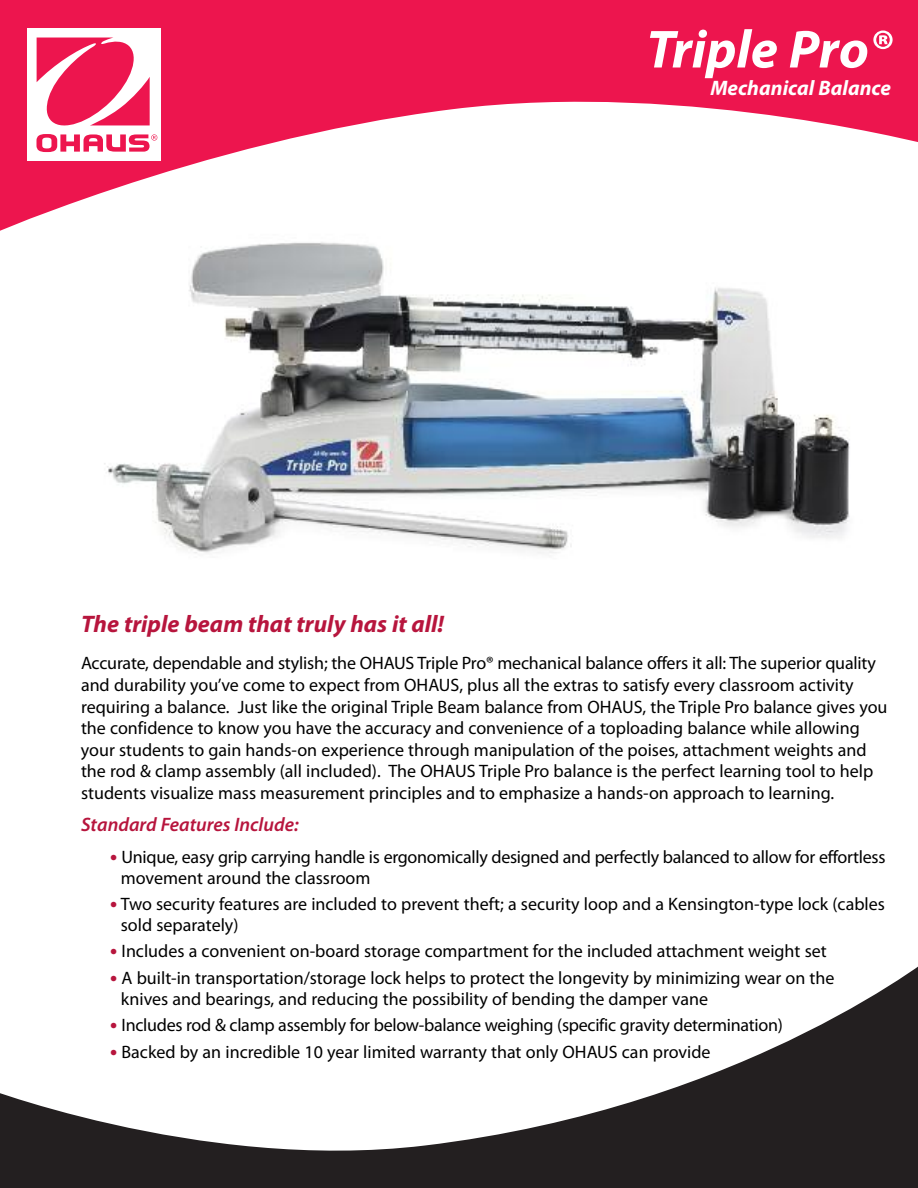
<style>
.page{position:relative;width:918px;height:1188px;background:#fff}
.page>*{position:absolute;margin:0;border:0;box-sizing:border-box;transform-origin:0 0}
.t1{font:italic 700 54px "Myriad Pro";color:#fff}
.t2{font:italic 700 24px "Myriad Pro";color:#b7153d}
.t3{font:italic 700 21px "Myriad Pro";color:#fff}
.t4{font:italic 600 19.5px "Myriad Pro";color:#b7153d}
.t5{font:18px/21.6px "Myriad Pro";color:#000}
.s1{font-weight:700;font-size:21px;color:#b7153d}
</style>
<div class="page">
<img style="left:104px;top:243px;width:746px;height:310px">
<svg style="left:0;top:966px;width:918px;height:222px"></svg>
<svg style="left:0;top:0;width:918px;height:243px;fill:#ed154e"></svg>
<div style="left:27px;top:28px;width:134px;height:133px;background:#fff"></div>
<svg style="left:37px;top:38px;width:120px;height:114px"></svg>
<h1 class="t1" style="left:646px;top:29px;width:246px">Triple Pro®</h1>
<p class="t3" style="left:710px;top:80px;width:182px">Mechanical Balance</p>
<h2 class="t2" style="left:81px;top:615px;width:365px">The triple beam that truly has it all!</h2>
<p class="t5" style="left:81px;top:654px;width:808px">Accurate, dependable and stylish; the OHAUS Triple Pro® mechanical balance offers it all: The superior quality and durability you’ve come to expect from OHAUS, plus all the extras to satisfy every classroom activity requiring a balance. Just like the original Triple Beam balance from OHAUS, the Triple Pro balance gives you the confidence to know you have the accuracy and convenience of a toploading balance while allowing your students to gain hands-on experience through manipulation of the poises, attachment weights and the rod &amp; clamp assembly (all included). The OHAUS Triple Pro balance is the perfect learning tool to help students visualize mass measurement principles and to emphasize a hands-on approach to learning.</p>
<p class="t4" style="left:81px;top:817px;width:219px">Standard Features Include:</p>
<p class="t5" style="left:121px;top:847px;width:766px;line-height:21px;text-indent:-11px"><span class="s1">•</span> Unique, easy grip carrying handle is ergonomically designed and perfectly balanced to allow for effortless movement around the classroom</p>
<p class="t5" style="left:121px;top:895px;width:766px;line-height:21px;text-indent:-11px"><span class="s1">•</span> Two security features are included to prevent theft; a security loop and a Kensington-type lock (cables sold separately)</p>
<p class="t5" style="left:110px;top:942px;width:718px"><span class="s1">•</span> Includes a convenient on-board storage compartment for the included attachment weight set</p>
<p class="t5" style="left:121px;top:969px;width:715px;line-height:21px;text-indent:-11px"><span class="s1">•</span> A built-in transportation/storage lock helps to protect the longevity by minimizing wear on the knives and bearings, and reducing the possibility of bending the damper vane</p>
<p class="t5" style="left:110px;top:1016px;width:674px"><span class="s1">•</span> Includes rod &amp; clamp assembly for below-balance weighing (specific gravity determination)</p>
<p class="t5" style="left:110px;top:1042px;width:602px"><span class="s1">•</span> Backed by an incredible 10 year limited warranty that only OHAUS can provide</p>
</div>
